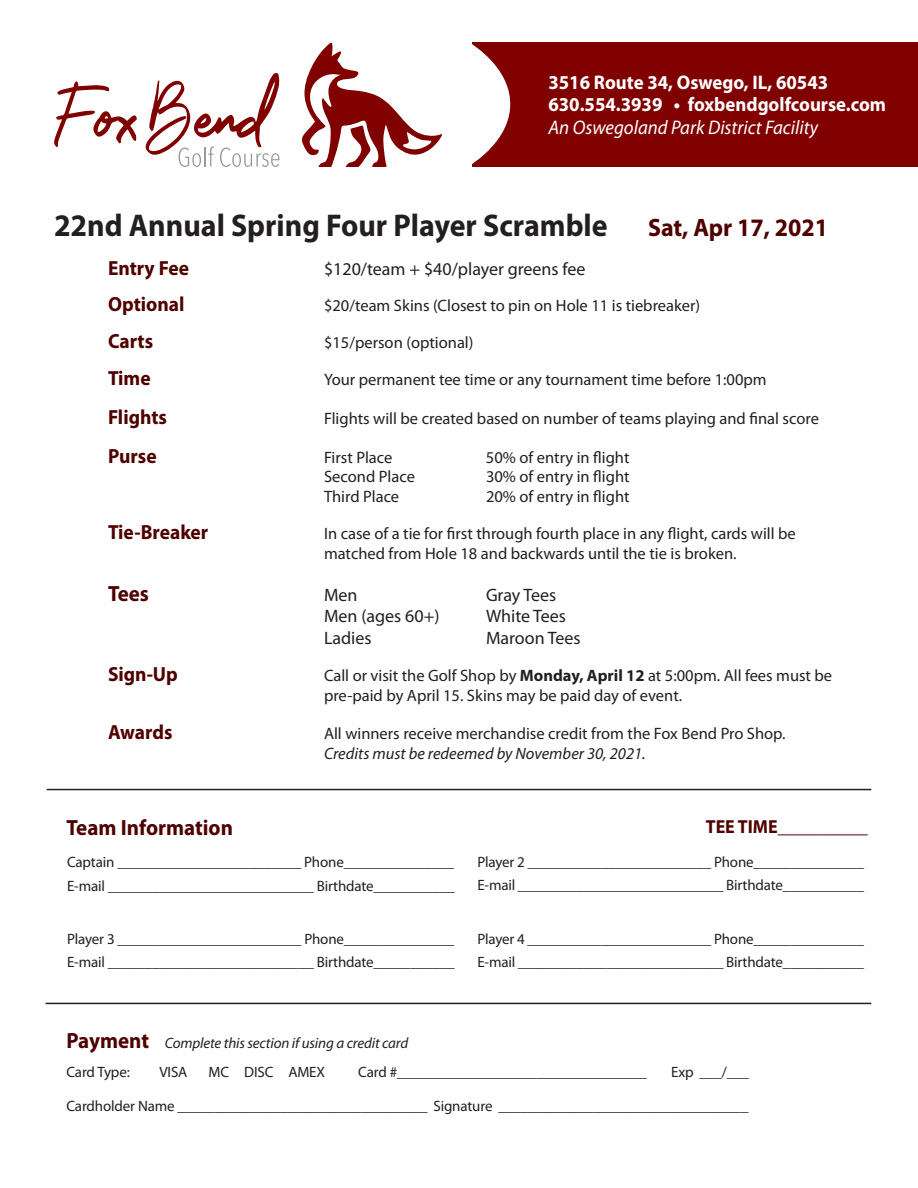
<style>
.page{position:relative;width:918px;height:1188px;background:#fff}
.page>*{position:absolute;margin:0;border:0;box-sizing:border-box;transform-origin:0 0}
.t1{font:700 31.5px "Myriad Pro";color:#231f20;scale:.95 1}
.t2{font:700 25.2px "Myriad Pro";color:#4f0000;scale:.95 1}
.t3{font:700 22.05px "Myriad Pro";color:#4f0000;scale:.95 1}
.t4{font:700 20.4px "Myriad Pro";color:#4f0000;scale:.95 1}
.t5{font:700 19.8px "Myriad Pro";color:#fff;scale:.95 1}
.t6{font:italic 19.8px "Myriad Pro";color:#fff;scale:.95 1}
.t7{font:700 18.9px "Myriad Pro";color:#4f0000;scale:.95 1}
.t8{font:18px "Myriad Pro";color:#231f20}
.t9{font:16.5px/19.8px "Myriad Pro";color:#231f20}
.t10{font:italic 16.5px "Myriad Pro";color:#231f20}
.t11{font:15px "Myriad Pro";letter-spacing:-.01em;color:#231f20}
.t12{font:italic 15px "Myriad Pro";letter-spacing:-.01em;color:#231f20}
.s1{font-weight:700}
</style>
<div class="page">
<div style="left:472px;top:42px;width:446px;height:124px;background:#800000"></div>
<div style="left:106px;top:1px;width:404px;height:206px;background:#fff;border-radius:50%"></div>
<svg style="left:302px;top:42px;width:140px;height:125px"></svg>
<svg style="left:54px;top:81px;width:83px;height:66px"></svg>
<svg style="left:145px;top:73px;width:135px;height:94px"></svg>
<hr style="left:47px;top:789px;width:824px;height:1px;background:#231f20">
<hr style="left:46px;top:1003px;width:825px;height:1px;background:#231f20">
<p class="t5" style="left:548px;top:69px;width:296px">3516 Route 34, Oswego, IL, 60543</p>
<p class="t5" style="left:548px;top:92px;width:357px">630.554.3939 • foxbendgolfcourse.com</p>
<p class="t6" style="left:548px;top:115px;width:285px">An Oswegoland Park District Facility</p>
<p class="t1" style="left:54px;top:205px;width:584px">22nd Annual Spring Four Player Scramble</p>
<p class="t2" style="left:648px;top:211px;width:191px">Sat, Apr 17, 2021</p>
<p class="t4" style="left:108px;top:254px;width:87px">Entry Fee</p>
<p class="t8" style="left:324px;top:257px;width:263px">$120/team + $40/player greens fee</p>
<p class="t4" style="left:108px;top:291px;width:82px">Optional</p>
<p class="t9" style="left:324px;top:296px;width:378px">$20/team Skins (Closest to pin on Hole 11 is tiebreaker)</p>
<p class="t4" style="left:108px;top:328px;width:49px">Carts</p>
<p class="t9" style="left:324px;top:333px;width:151px">$15/person (optional)</p>
<p class="t4" style="left:108px;top:365px;width:46px">Time</p>
<p class="t9" style="left:324px;top:370px;width:444px">Your permanent tee time or any tournament time before 1:00pm</p>
<p class="t4" style="left:108px;top:404px;width:64px">Flights</p>
<p class="t9" style="left:324px;top:408px;width:496px">Flights will be created based on number of teams playing and final score</p>
<p class="t4" style="left:108px;top:442px;width:53px">Purse</p>
<p class="t9" style="left:324px;top:447px;width:70px">First Place</p>
<p class="t9" style="left:486px;top:447px;width:145px">50% of entry in flight</p>
<p class="t9" style="left:324px;top:467px;width:92px">Second Place</p>
<p class="t9" style="left:486px;top:467px;width:145px">30% of entry in flight</p>
<p class="t9" style="left:324px;top:487px;width:77px">Third Place</p>
<p class="t9" style="left:486px;top:487px;width:145px">20% of entry in flight</p>
<p class="t4" style="left:108px;top:519px;width:107px">Tie-Breaker</p>
<p class="t9" style="left:324px;top:523px;width:473px">In case of a tie for first through fourth place in any flight, cards will be matched from Hole 18 and backwards until the tie is broken.</p>
<p class="t3" style="left:108px;top:579px;width:45px">Tees</p>
<p class="t8" style="left:324px;top:583px;width:35px">Men</p>
<p class="t8" style="left:486px;top:583px;width:72px">Gray Tees</p>
<p class="t8" style="left:324px;top:605px;width:117px">Men (ages 60+)</p>
<p class="t8" style="left:486px;top:605px;width:82px">White Tees</p>
<p class="t8" style="left:324px;top:627px;width:49px">Ladies</p>
<p class="t8" style="left:486px;top:627px;width:96px">Maroon Tees</p>
<p class="t4" style="left:108px;top:661px;width:75px">Sign-Up</p>
<p class="t9" style="left:324px;top:665px;width:510px">Call or visit the Golf Shop by <span class="s1">Monday, April 12</span> at 5:00pm. All fees must be pre-paid by April 15. Skins may be paid day of event.</p>
<p class="t4" style="left:108px;top:719px;width:69px">Awards</p>
<p class="t9" style="left:324px;top:724px;width:463px">All winners receive merchandise credit from the Fox Bend Pro Shop.</p>
<p class="t10" style="left:324px;top:743px;width:323px">Credits must be redeemed by November 30, 2021.</p>
<p class="t3" style="left:66px;top:813px;width:177px">Team Information</p>
<p class="t7" style="left:706px;top:814px;width:172px">TEE TIME__________</p>
<p class="t11" style="left:67px;top:853px;width:389px">Captain _________________________ Phone_______________</p>
<p class="t11" style="left:67px;top:876px;width:389px">E-mail ____________________________ Birthdate___________</p>
<p class="t11" style="left:67px;top:929px;width:389px">Player 3 _________________________ Phone_______________</p>
<p class="t11" style="left:67px;top:953px;width:389px">E-mail ____________________________ Birthdate___________</p>
<p class="t11" style="left:477px;top:853px;width:388px">Player 2 _________________________ Phone_______________</p>
<p class="t11" style="left:477px;top:876px;width:388px">E-mail ____________________________ Birthdate___________</p>
<p class="t11" style="left:477px;top:929px;width:388px">Player 4 _________________________ Phone_______________</p>
<p class="t11" style="left:477px;top:953px;width:388px">E-mail ____________________________ Birthdate___________</p>
<p class="t3" style="left:66px;top:1026px;width:89px">Payment</p>
<p class="t12" style="left:165px;top:1034px;width:245px">Complete this section if using a credit card</p>
<p class="t11" style="left:66px;top:1062px;width:65px">Card Type:</p>
<p class="t11" style="left:159px;top:1062px;width:30px">VISA</p>
<p class="t11" style="left:209px;top:1062px;width:118px">MC DISC AMEX</p>
<p class="t11" style="left:358px;top:1062px;width:290px">Card #__________________________________</p>
<p class="t11" style="left:671px;top:1062px;width:79px">Exp ___/___</p>
<p class="t11" style="left:66px;top:1096px;width:684px">Cardholder Name __________________________________ Signature __________________________________</p>
</div>
